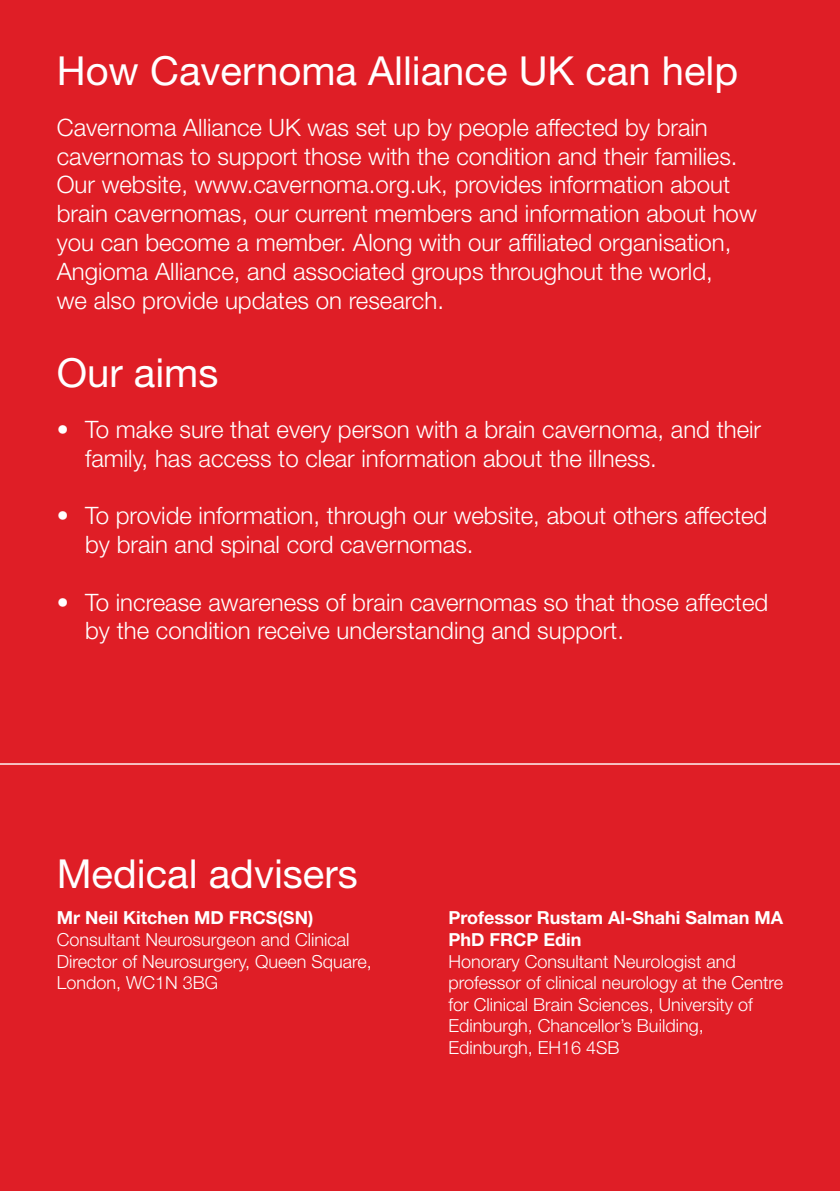
<style>
.page{position:relative;width:840px;height:1191px;background:#fff}
.page>*{position:absolute;margin:0;border:0;box-sizing:border-box;transform-origin:0 0}
.t1{font:40px "Helvetica Neue LT Std";color:#fff}
.t2{font:300 24px/28.8px "Helvetica Neue LT Std";color:#fff}
.t3{font:300 18px/21.6px "Helvetica Neue LT Std";color:#fff}
.t4{font:700 18px/21.6px "Helvetica Neue LT Std";color:#fff}
</style>
<div class="page">
<div style="left:0;top:0;width:839px;height:1191px;background:#df1e26"></div>
<hr style="left:0;top:763px;width:839px;height:1px;background:#fff">
<h1 class="t1" style="left:57px;top:47px;width:682px">How Cavernoma Alliance UK can help</h1>
<p class="t2" style="left:57px;top:112px;width:701px">Cavernoma Alliance UK was set up by people affected by brain cavernomas to support those with the condition and their families.<br>Our website, www.cavernoma.org.uk, provides information about brain cavernomas, our current members and information about how you can become a member. Along with our affiliated organisation, Angioma Alliance, and associated groups throughout the world,<br>we also provide updates on research.</p>
<h1 class="t1" style="left:57px;top:349px;width:163px">Our aims</h1>
<p class="t2" style="left:85px;top:414px;width:677px;text-indent:-28px">• To make sure that every person with a brain cavernoma, and their family, has access to clear information about the illness.</p>
<p class="t2" style="left:85px;top:501px;width:683px;text-indent:-28px">• To provide information, through our website, about others affected by brain and spinal cord cavernomas.</p>
<p class="t2" style="left:85px;top:587px;width:684px;text-indent:-28px">• To increase awareness of brain cavernomas so that those affected by the condition receive understanding and support.</p>
<h1 class="t1" style="left:57px;top:850px;width:302px">Medical advisers</h1>
<p class="t4" style="left:57px;top:906px;width:258px">Mr Neil Kitchen MD FRCS(SN)</p>
<p class="t3" style="left:57px;top:928px;width:316px">Consultant Neurosurgeon and Clinical<br>Director of Neurosurgery, Queen Square,<br>London, WC1N 3BG</p>
<p class="t4" style="left:448px;top:906px;width:336px">Professor Rustam Al-Shahi Salman MA<br>PhD FRCP Edin</p>
<p class="t3" style="left:448px;top:950px;width:336px">Honorary Consultant Neurologist and professor of clinical neurology at the Centre for Clinical Brain Sciences, University of Edinburgh, Chancellor’s Building, Edinburgh, EH16 4SB</p>
</div>
